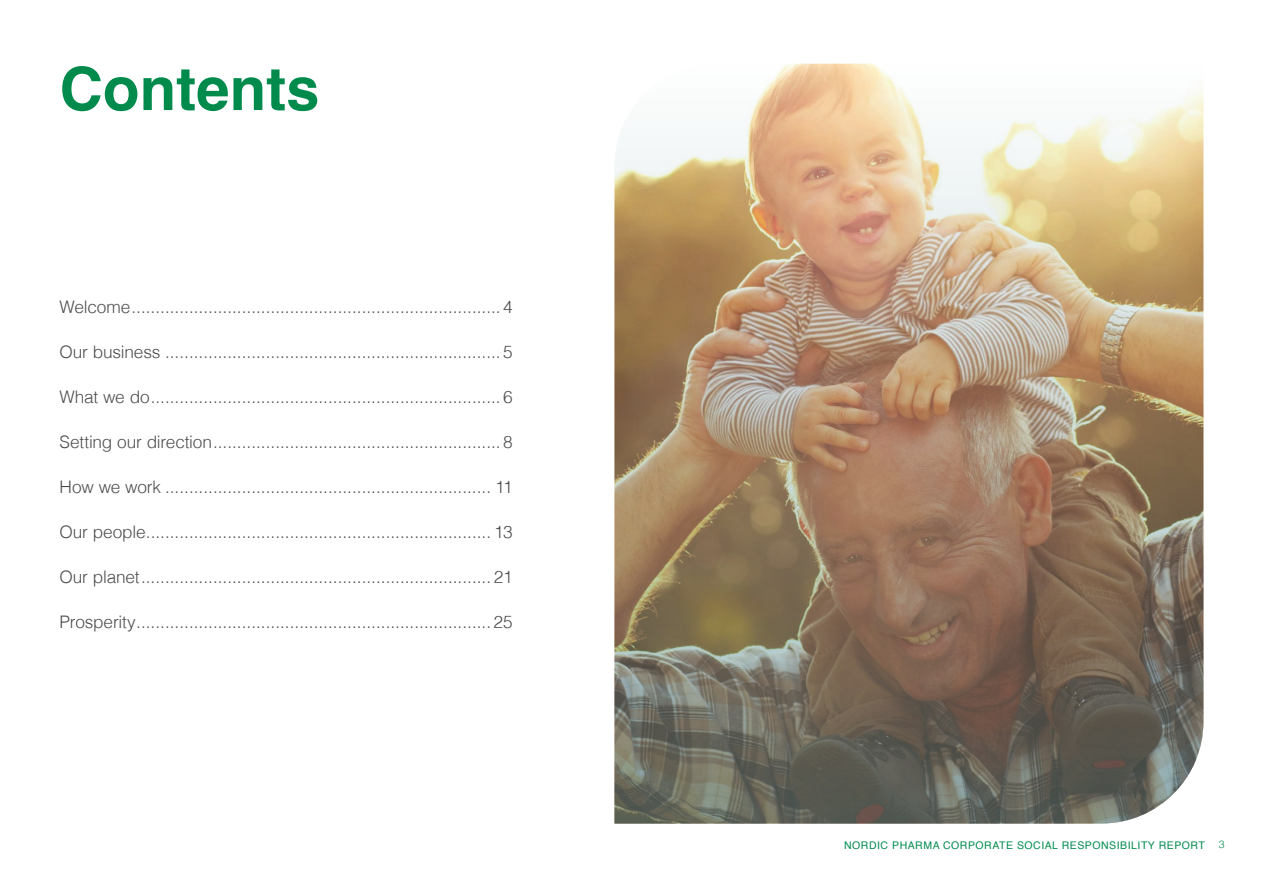
<style>
.page{position:relative;width:1263px;height:893px;background:#fff}
.page>*{position:absolute;margin:0;border:0;box-sizing:border-box;transform-origin:0 0}
.PAGETITLE_Montserrat_ExtraBold_28pt{font:700 60px "Helvetica";color:#008b4d}
.Body_Regular_11_5_POS{font:300 17.25px "Helvetica";letter-spacing:-.01em;color:#4c4c4c}
.t1{font:10.5px "Helvetica";letter-spacing:.05em;color:#008b4d}
.t2{font:300 10.5px "Helvetica";color:#008b4d}
</style>
<div class="page">
<img style="left:614px;top:64px;width:589px;height:760px">
<p class="PAGETITLE_Montserrat_ExtraBold_28pt" style="left:60px;top:40px;width:261px">Contents</p>
<p class="Body_Regular_11_5_POS" style="left:60px;top:292px;width:455px">Welcome.............................................................................4</p>
<p class="Body_Regular_11_5_POS" style="left:60px;top:337px;width:455px">Our business ......................................................................5</p>
<p class="Body_Regular_11_5_POS" style="left:60px;top:382px;width:454px">What we do.........................................................................6</p>
<p class="Body_Regular_11_5_POS" style="left:60px;top:427px;width:455px">Setting our direction............................................................8</p>
<p class="Body_Regular_11_5_POS" style="left:60px;top:472px;width:454px">How we work .................................................................... 11</p>
<p class="Body_Regular_11_5_POS" style="left:60px;top:517px;width:455px">Our people........................................................................ 13</p>
<p class="Body_Regular_11_5_POS" style="left:60px;top:562px;width:455px">Our planet......................................................................... 21</p>
<p class="Body_Regular_11_5_POS" style="left:60px;top:607px;width:455px">Prosperity..........................................................................25</p>
<p class="t1" style="left:844px;top:837px;width:362px">NORDIC PHARMA CORPORATE SOCIAL RESPONSIBILITY REPORT</p>
<p class="t2" style="left:1219px;top:835px;width:7px">3</p>
</div>
